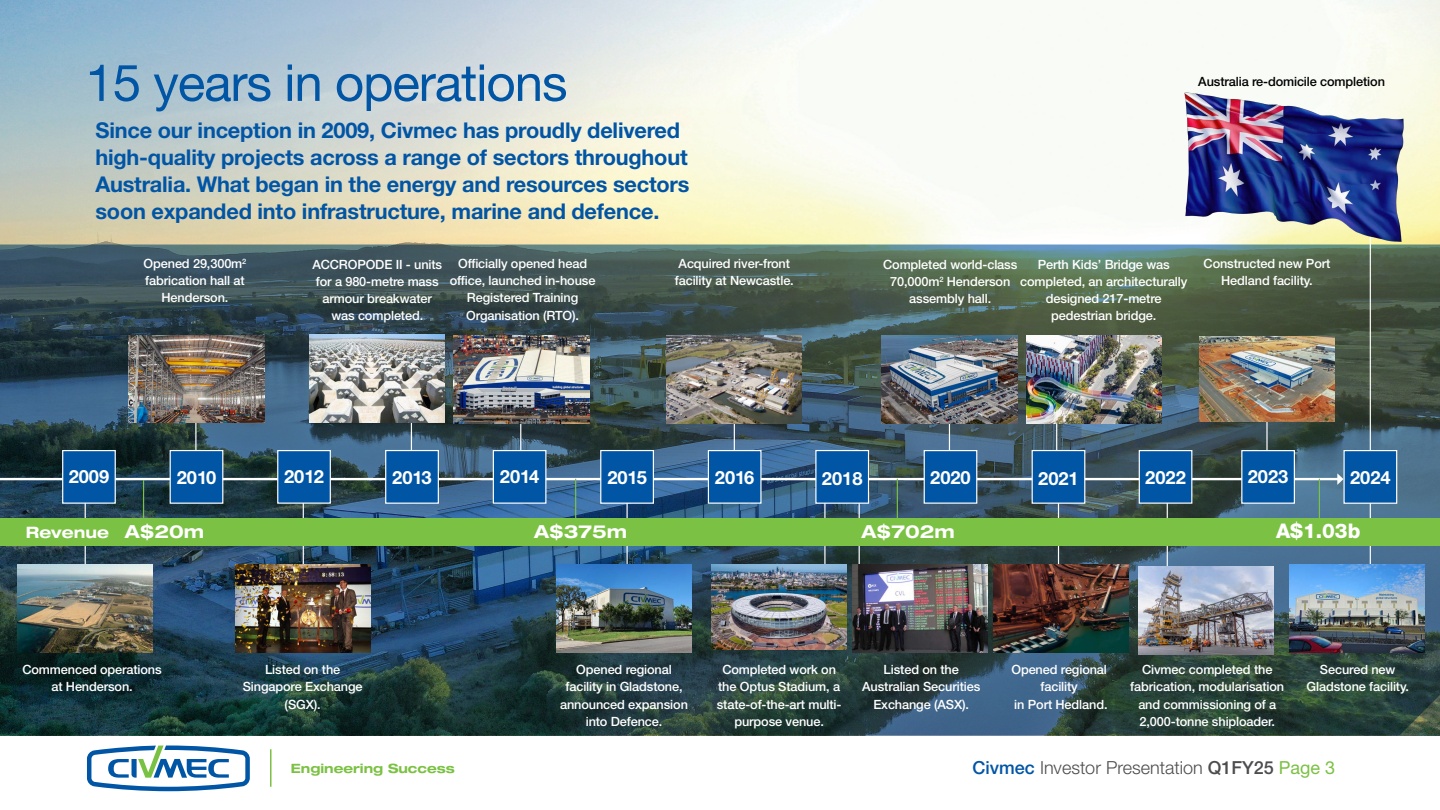
<style>
.page{position:relative;width:1440px;height:810px;background:#fff}
.page>*{position:absolute;margin:0;border:0;box-sizing:border-box;transform-origin:0 0}
.t1{font:51px "Helvetica Neue LT Std";letter-spacing:-.02em;color:#0055a5}
.INTRO_TEXT-Bold{font:700 21.75px/27px "Helvetica Neue LT Std";letter-spacing:-.01em;color:#0155a5}
.t2{font:800 20.25px "Helvetica Neue LT Std";color:#fff}
.t3{font:700 18.23px "Helvetica Neue LT Std";color:#fff}
.t4{font:300 18px "Helvetica Neue LT Std";color:#4d4d4f}
.t5{font:700 expanded 18px "Helvetica Neue LT Std";color:#fff}
.t6{font:700 expanded 15.75px "Helvetica Neue LT Std";color:#fff}
.t7{font:700 expanded 12.83px "Helvetica Neue LT Std";color:#7bc143}
.BODY_Text-LIGHT{font:500 12.75px/17.2px "Helvetica Neue LT Std";letter-spacing:-.01em;color:#fff;text-align:center}
.BODY_Text-LIGHT-2{font:500 12.75px "Helvetica Neue LT Std";letter-spacing:-.01em;color:#000}
.s1{font-weight:500;color:#0055a5}
.s2{font-weight:500}
.s3{font-weight:400;color:#7bc143}
</style>
<div class="page">
<img style="left:1px;top:0;width:1439px;height:244px">
<img style="left:0;top:244px;width:1440px;height:491px">
<hr style="left:85px;top:477px;width:1px;height:97px;background:#fff">
<hr style="left:859px;top:477px;width:1px;height:97px;background:#fff">
<hr style="left:303px;top:477px;width:1px;height:97px;background:#fff">
<hr style="left:1058px;top:477px;width:1px;height:97px;background:#fff">
<hr style="left:627px;top:477px;width:1px;height:97px;background:#fff">
<hr style="left:1370px;top:219px;width:1px;height:355px;background:#fff">
<hr style="left:195px;top:380px;width:1px;height:97px;background:#fff">
<hr style="left:949px;top:380px;width:1px;height:97px;background:#fff">
<hr style="left:520px;top:380px;width:1px;height:97px;background:#fff">
<hr style="left:1266px;top:380px;width:2px;height:97px;background:#fff">
<hr style="left:734px;top:380px;width:1px;height:97px;background:#fff">
<img style="left:236px;top:565px;width:135px;height:87px">
<img style="left:882px;top:336px;width:135px;height:88px">
<img style="left:454px;top:336px;width:135px;height:88px">
<img style="left:667px;top:336px;width:135px;height:88px">
<hr style="left:0;top:478px;width:1339px;height:2px;background:#fff">
<svg style="left:1337px;top:473px;width:6px;height:12px"></svg>
<div style="left:62px;top:450px;width:54px;height:54px;background:#0155a5;border:1px solid #fff"></div>
<div style="left:708px;top:450px;width:54px;height:54px;background:#0155a5;border:1px solid #fff"></div>
<div style="left:277px;top:450px;width:54px;height:54px;background:#0155a5;border:1px solid #fff"></div>
<div style="left:924px;top:450px;width:53px;height:54px;background:#0155a5;border:1px solid #fff"></div>
<div style="left:493px;top:450px;width:53px;height:54px;background:#0155a5;border:1px solid #fff"></div>
<div style="left:170px;top:450px;width:53px;height:54px;background:#0155a5;border:1px solid #fff"></div>
<div style="left:600px;top:450px;width:54px;height:54px;background:#0155a5;border:1px solid #fff"></div>
<img style="left:993px;top:565px;width:135px;height:87px">
<img style="left:1199px;top:336px;width:136px;height:86px">
<img style="left:129px;top:336px;width:135px;height:86px">
<div style="left:1241px;top:450px;width:54px;height:54px;background:#0155a5;border:1px solid #fff"></div>
<div style="left:1343px;top:450px;width:54px;height:54px;background:#0155a5;border:1px solid #fff"></div>
<hr style="left:411px;top:402px;width:1px;height:97px;background:#fff">
<div style="left:385px;top:450px;width:54px;height:54px;background:#0155a5;border:1px solid #fff"></div>
<img style="left:310px;top:334px;width:135px;height:88px">
<hr style="left:824px;top:477px;width:2px;height:97px;background:#fff">
<img style="left:712px;top:565px;width:135px;height:84px">
<div style="left:815px;top:450px;width:54px;height:54px;background:#0155a5;border:1px solid #fff"></div>
<hr style="left:1056px;top:380px;width:1px;height:97px;background:#fff">
<img style="left:1027px;top:336px;width:135px;height:88px">
<div style="left:1032px;top:450px;width:53px;height:54px;background:#0155a5;border:1px solid #fff"></div>
<hr style="left:1167px;top:479px;width:1px;height:97px;background:#fff">
<img style="left:1139px;top:567px;width:135px;height:88px">
<div style="left:1139px;top:450px;width:53px;height:54px;background:#0155a5;border:1px solid #fff"></div>
<svg style="left:87px;top:746px;width:163px;height:45px"></svg>
<hr style="left:270px;top:749px;width:2px;height:38px;background:#7bc143">
<div style="left:0;top:518px;width:1440px;height:28px;background:#7bc143"></div>
<hr style="left:143px;top:480px;width:1px;height:38px;background:#7bc143">
<hr style="left:575px;top:479px;width:1px;height:45px;background:#7bc143">
<hr style="left:897px;top:479px;width:1px;height:43px;background:#7bc143">
<img style="left:852px;top:565px;width:136px;height:87px">
<hr style="left:1319px;top:479px;width:1px;height:45px;background:#7bc143">
<img style="left:1289px;top:565px;width:135px;height:87px">
<img style="left:1134px;top:92px;width:306px;height:192px">
<img style="left:557px;top:565px;width:135px;height:87px">
<img style="left:18px;top:565px;width:135px;height:87px">
<p class="t1" style="left:86px;top:52px;width:484px">15 years in operations</p>
<p class="INTRO_TEXT-Bold" style="left:95px;top:116px;width:596px">Since our inception in 2009, Civmec has proudly delivered high-quality projects across a range of sectors throughout Australia. What began in the energy and resources sectors soon expanded into infrastructure, marine and defence.</p>
<p class="BODY_Text-LIGHT-2" style="left:1198px;top:74px;width:188px">Australia re-domicile completion</p>
<p class="BODY_Text-LIGHT" style="left:144px;top:255px;width:104px">Opened 29,300m<sup>2 </sup>fabrication hall at<br>Henderson.</p>
<p class="BODY_Text-LIGHT" style="left:883px;top:255px;width:136px">Completed world-class<br>70,000m<sup>2</sup> Henderson assembly hall.</p>
<p class="BODY_Text-LIGHT" style="left:1204px;top:255px;width:128px">Constructed new Port<br>Hedland facility.</p>
<p class="BODY_Text-LIGHT" style="left:450px;top:255px;width:147px">Officially opened head office, launched in-house<br>Registered Training<br>Organisation (RTO).</p>
<p class="BODY_Text-LIGHT" style="left:675px;top:255px;width:120px;text-align:left">Acquired river-front facility at Newcastle.</p>
<p class="BODY_Text-LIGHT" style="left:312px;top:255px;width:131px">ACCROPODE II - units for a 980-metre mass armour breakwater was completed.</p>
<p class="BODY_Text-LIGHT" style="left:1020px;top:255px;width:169px">Perth Kids’ Bridge was completed, an architecturally designed 217-metre pedestrian bridge.</p>
<p class="t3" style="left:69px;top:466px;width:42px">2009</p>
<p class="t3" style="left:177px;top:466px;width:41px">2010</p>
<p class="t3" style="left:284px;top:466px;width:41px">2012</p>
<p class="t3" style="left:500px;top:466px;width:41px">2014</p>
<p class="t3" style="left:607px;top:466px;width:41px">2015</p>
<p class="t3" style="left:715px;top:466px;width:41px">2016</p>
<p class="t3" style="left:930px;top:466px;width:42px">2020</p>
<p class="t3" style="left:392px;top:466px;width:41px">2013</p>
<p class="t3" style="left:822px;top:467px;width:42px">2018</p>
<p class="t3" style="left:1038px;top:467px;width:42px">2021</p>
<p class="t3" style="left:1145px;top:466px;width:42px">2022</p>
<p class="t3" style="left:1248px;top:466px;width:42px">2023</p>
<p class="t3" style="left:1350px;top:466px;width:42px">2024</p>
<p class="t6" style="left:26px;top:522px;width:85px">Revenue</p>
<p class="t5" style="left:534px;top:520px;width:95px">A$375m</p>
<p class="t5" style="left:862px;top:520px;width:95px">A$702m</p>
<p class="t2" style="left:1276px;top:519px;width:86px">A$1.03b</p>
<p class="t5" style="left:125px;top:520px;width:81px">A$20m</p>
<p class="BODY_Text-LIGHT" style="left:22px;top:661px;width:141px">Commenced operations at Henderson.</p>
<p class="BODY_Text-LIGHT" style="left:1130px;top:661px;width:155px">Civmec completed the fabrication, modularisation and commissioning of a<br>2,000-tonne shiploader.</p>
<p class="BODY_Text-LIGHT" style="left:243px;top:661px;width:121px">Listed on the<br>Singapore Exchange (SGX).</p>
<p class="BODY_Text-LIGHT" style="left:1011px;top:661px;width:98px">Opened regional facility<br>in Port Hedland.</p>
<p class="BODY_Text-LIGHT" style="left:560px;top:661px;width:129px">Opened regional facility in Gladstone, announced expansion into Defence.</p>
<p class="BODY_Text-LIGHT" style="left:862px;top:661px;width:120px">Listed on the<br>Australian Securities<br>Exchange (ASX).</p>
<p class="BODY_Text-LIGHT" style="left:1307px;top:661px;width:104px">Secured new<br>Gladstone facility.</p>
<p class="BODY_Text-LIGHT" style="left:717px;top:661px;width:126px">Completed work on the Optus Stadium, a state-of-the-art multi&shy;purpose venue.</p>
<p class="t7" style="left:291px;top:760px;width:165px">Engineering Success</p>
<p class="t4" style="left:973px;top:757px;width:364px"><span class="s1">Civmec</span> Investor Presentation <span class="s2">Q1FY25</span> <span class="s3">Page 3</span></p>
</div>
